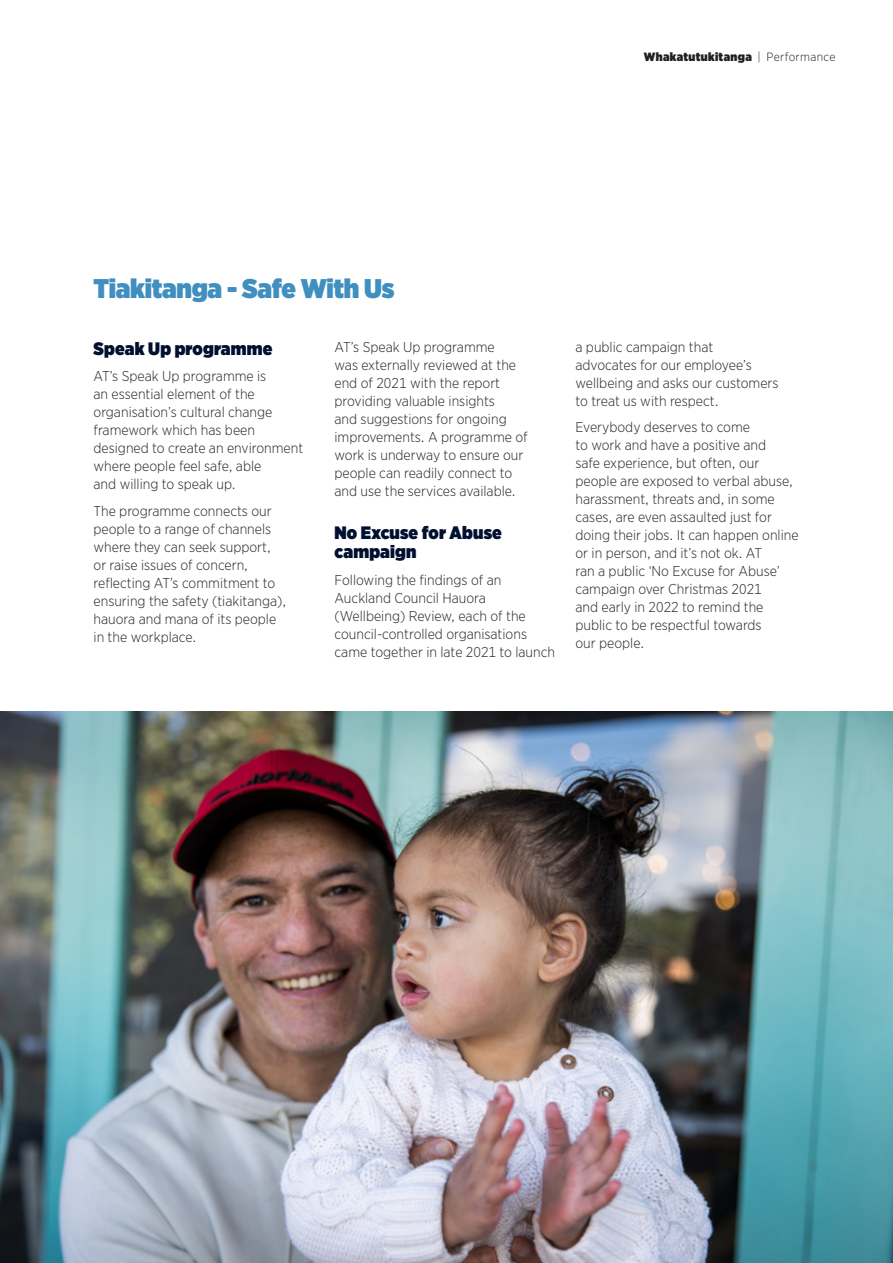
<style>
.page{position:relative;width:893px;height:1263px;background:#fff}
.page>*{position:absolute;margin:0;border:0;box-sizing:border-box;transform-origin:0 0}
.t1{font:900 27px "Gotham Narrow";letter-spacing:-.01em;color:#408fbf}
.t2{font:900 18px/19.5px "Gotham Narrow";letter-spacing:.01em;color:#001030}
.t3{font:300 14.25px/18px "Gotham Narrow";color:#231f20}
.t4{font:900 12px "Gotham Narrow";letter-spacing:.03em;color:#231f20}
.s1{font-weight:300}
</style>
<div class="page">
<img style="left:0;top:711px;width:893px;height:552px">
<p class="t4" style="left:644px;top:48px;width:193px">Whakatutukitanga <span class="s1">| Performance</span></p>
<h1 class="t1" style="left:94px;top:270px;width:302px">Tiakitanga - Safe With Us</h1>
<p class="t2" style="left:94px;top:338px;width:180px">Speak Up programme</p>
<p class="t3" style="left:94px;top:367px;width:211px">AT’s Speak Up programme is<br>an essential element of the organisation’s cultural change framework which has been designed to create an environment where people feel safe, able<br>and willing to speak up.</p>
<p class="t3" style="left:94px;top:501px;width:194px">The programme connects our people to a range of channels where they can seek support, or raise issues of concern, reflecting AT’s commitment to ensuring the safety (tiakitanga), hauora and mana of its people in the workplace.</p>
<p class="t3" style="left:334px;top:337px;width:195px">AT’s Speak Up programme<br>was externally reviewed at the end of 2021 with the report providing valuable insights<br>and suggestions for ongoing improvements. A programme of work is underway to ensure our people can readily connect to and use the services available.</p>
<p class="t2" style="left:334px;top:522px;width:169px">No Excuse for Abuse campaign</p>
<p class="t3" style="left:334px;top:570px;width:222px">Following the findings of an<br>Auckland Council Hauora (Wellbeing) Review, each of the council-controlled organisations came together in late 2021 to launch</p>
<p class="t3" style="left:575px;top:337px;width:204px">a public campaign that<br>advocates for our employee’s wellbeing and asks our customers to treat us with respect.</p>
<p class="t3" style="left:575px;top:418px;width:225px">Everybody deserves to come<br>to work and have a positive and<br>safe experience, but often, our people are exposed to verbal abuse, harassment, threats and, in some cases, are even assaulted just for doing their jobs. It can happen online or in person, and it’s not ok. AT<br>ran a public ‘No Excuse for Abuse’ campaign over Christmas 2021<br>and early in 2022 to remind the public to be respectful towards<br>our people.</p>
</div>
